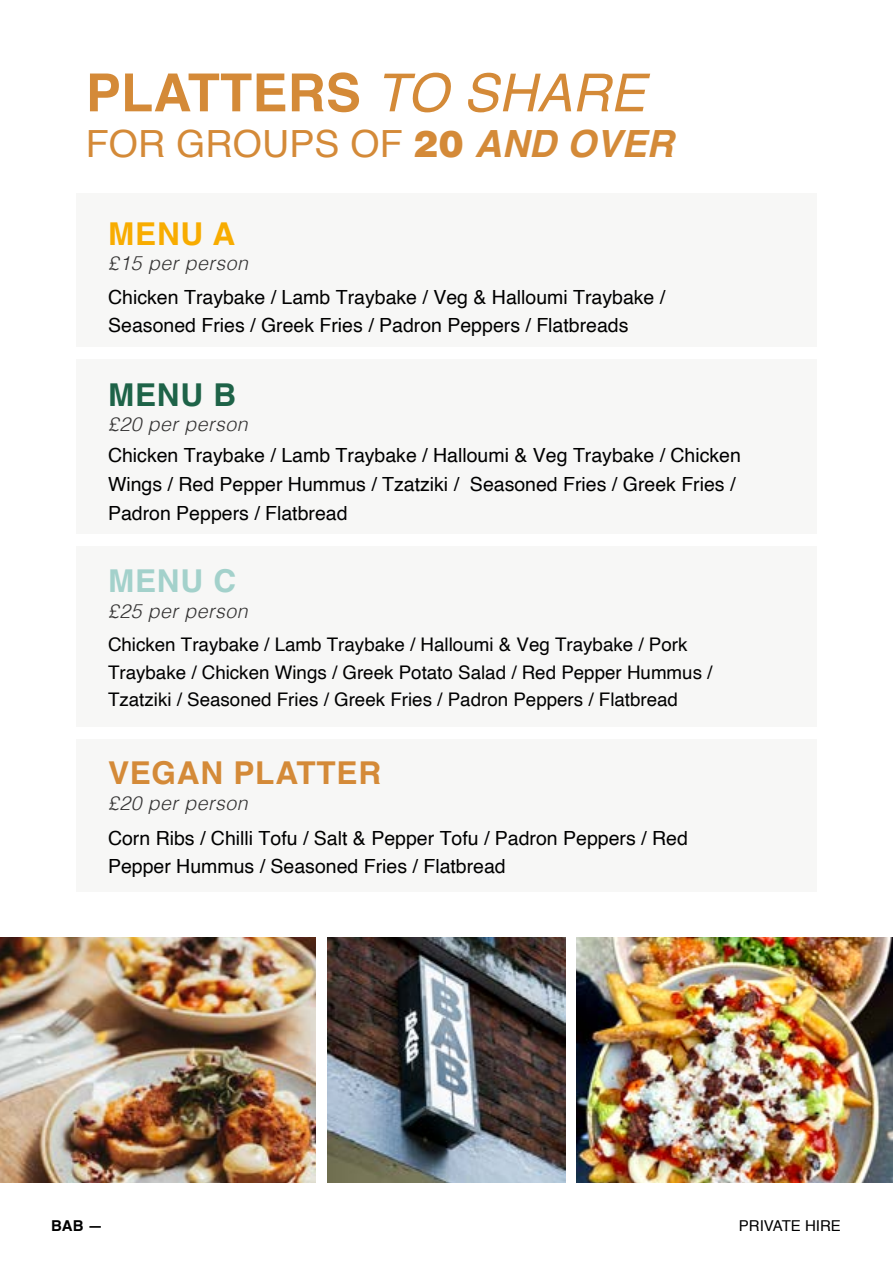
<style>
.page{position:relative;width:893px;height:1263px;background:#fff}
.page>*{position:absolute;margin:0;border:0;box-sizing:border-box;transform-origin:0 0}
.t1{font:700 52.5px "Helvetica";letter-spacing:.005em;color:#d48a38}
.t2{font:37.5px "Helvetica";letter-spacing:.005em;color:#d48a38}
.t3{font:700 31.5px "Helvetica";letter-spacing:.025em;color:#d48a38}
.t4{font:700 31.5px "Helvetica";color:#f8ac00}
.t5{font:700 31.5px "Helvetica";color:#1e6348}
.t6{font:700 31.5px "Helvetica";color:#a3d1cb}
.t7{font:19.5px/28.5px "Helvetica";color:#000}
.t8{font:italic 300 19.5px "Helvetica";letter-spacing:.025em;color:#333232}
.t9{font:18.75px/27.5px "Helvetica";color:#000}
.t10{font:15px "Helvetica";color:#000}
.t11{font:700 15px "Helvetica";color:#000}
.s1{font-weight:400;font-style:italic}
.s2{font-weight:900}
.s3{font-weight:700;font-style:italic}
</style>
<div class="page">
<img style="left:576px;top:938px;width:317px;height:244px">
<img style="left:328px;top:938px;width:237px;height:244px">
<img style="left:0;top:938px;width:316px;height:244px">
<div style="left:76px;top:193px;width:741px;height:154px;background:#f3f3f2"></div>
<div style="left:76px;top:360px;width:741px;height:174px;background:#f3f3f2"></div>
<div style="left:76px;top:547px;width:741px;height:180px;background:#f3f3f2"></div>
<div style="left:76px;top:740px;width:741px;height:152px;background:#f3f3f2"></div>
<h1 class="t1" style="left:86px;top:61px;width:561px">PLATTERS <span class="s1">TO SHARE</span></h1>
<h2 class="t2" style="left:86px;top:115px;width:589px">FOR GROUPS OF <span class="s2">20</span> <span class="s3">AND OVER</span></h2>
<h3 class="t4" style="left:108px;top:214px;width:129px">MENU A</h3>
<p class="t8" style="left:108px;top:247px;width:141px">£15 per person</p>
<p class="t7" style="left:108px;top:283px;width:559px">Chicken Traybake / Lamb Traybake / Veg &amp; Halloumi Traybake /<br>Seasoned Fries / Greek Fries / Padron Peppers / Flatbreads</p>
<h3 class="t5" style="left:108px;top:375px;width:130px">MENU B</h3>
<p class="t8" style="left:108px;top:408px;width:141px">£20 per person</p>
<p class="t7" style="left:108px;top:442px;width:634px">Chicken Traybake / Lamb Traybake / Halloumi &amp; Veg Traybake / Chicken<br>Wings / Red Pepper Hummus / Tzatziki / Seasoned Fries / Greek Fries /<br>Padron Peppers / Flatbread</p>
<h3 class="t6" style="left:108px;top:562px;width:130px">MENU C</h3>
<p class="t8" style="left:108px;top:594px;width:141px">£25 per person</p>
<p class="t9" style="left:108px;top:632px;width:606px">Chicken Traybake / Lamb Traybake / Halloumi &amp; Veg Traybake / Pork<br>Traybake / Chicken Wings / Greek Potato Salad / Red Pepper Hummus /<br>Tzatziki / Seasoned Fries / Greek Fries / Padron Peppers / Flatbread</p>
<h3 class="t3" style="left:108px;top:754px;width:275px">VEGAN PLATTER</h3>
<p class="t8" style="left:108px;top:787px;width:141px">£20 per person</p>
<p class="t7" style="left:108px;top:824px;width:581px">Corn Ribs / Chilli Tofu / Salt &amp; Pepper Tofu / Padron Peppers / Red<br>Pepper Hummus / Seasoned Fries / Flatbread</p>
<p class="t11" style="left:51px;top:1216px;width:53px">BAB —</p>
<p class="t10" style="left:739px;top:1214px;width:103px">PRIVATE HIRE</p>
</div>
